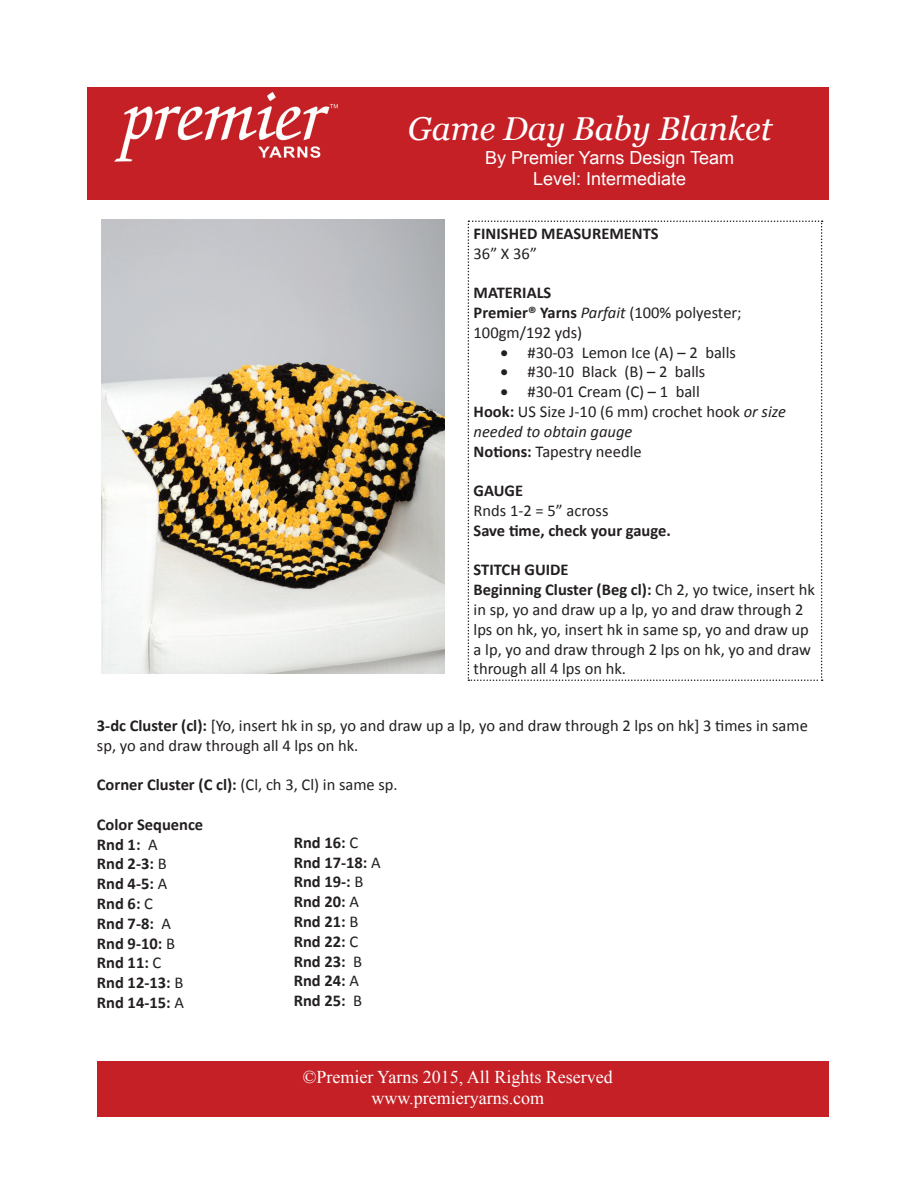
<style>
.page{position:relative;width:918px;height:1188px;background:#fff}
.page>*{position:absolute;margin:0;border:0;box-sizing:border-box;transform-origin:0 0}
.t1{font:italic 33px "Georgia";color:#fff}
.t2{font:18px/21.6px "Times New Roman";color:#fff;text-align:center}
.t3{font:18px/21.6px "Arial";color:#fff;text-align:center}
.t4{font:16.5px/19.8px "Calibri";color:#231f20}
.t5{font:700 16.5px/19.8px "Calibri";color:#231f20}
.s1{font-weight:700}
.s2{font-style:italic}
.s3{font-weight:400}
</style>
<div class="page">
<div style="left:87px;top:87px;width:742px;height:113px;background:#c52026"></div>
<img style="left:114px;top:92px;width:224px;height:70px">
<img style="left:102px;top:220px;width:342px;height:454px">
<div style="left:97px;top:1061px;width:732px;height:56px;background:#c52026"></div>
<svg style="left:468px;top:220px;width:355px;height:461px"></svg>
<h1 class="t1" style="left:408px;top:108px;width:366px">Game Day Baby Blanket</h1>
<p class="t3" style="left:485px;top:147px;width:251px">By Premier Yarns Design Team<br>Level: Intermediate</p>
<p class="t5" style="left:474px;top:223px;width:187px">FINISHED MEASUREMENTS</p>
<p class="t4" style="left:474px;top:243px;width:65px">36” X 36”</p>
<p class="t4" style="left:474px;top:283px;width:270px"><span class="s1">MATERIALS<br>Premier® Yarns</span> <span class="s2">Parfait</span> (100% polyester;<br>100gm/192 yds)</p>
<p class="t4" style="left:501px;top:342px;width:237px">• #30-03 Lemon Ice (A) – 2 balls</p>
<p class="t4" style="left:501px;top:362px;width:206px">• #30-10 Black (B) – 2 balls</p>
<p class="t4" style="left:474px;top:382px;width:314px;text-indent:27px">• #30-01 Cream (C) – 1 ball<br><span class="s1">Hook:</span> US Size J-10 (6 mm) crochet hook <span class="s2">or size needed to obtain gauge<br></span><span class="s1">Notions:</span> Tapestry needle</p>
<p class="t5" style="left:474px;top:481px;width:51px">GAUGE</p>
<p class="t4" style="left:474px;top:501px;width:136px">Rnds 1-2 = 5” across</p>
<p class="t5" style="left:474px;top:520px;width:199px">Save time, check your gauge.</p>
<p class="t4" style="left:474px;top:560px;width:343px"><span class="s1">STITCH GUIDE<br>Beginning Cluster (Beg cl):</span> Ch 2, yo twice, insert hk in sp, yo and draw up a lp, yo and draw through 2 lps on hk, yo, insert hk in same sp, yo and draw up a lp, yo and draw through 2 lps on hk, yo and draw through all 4 lps on hk.</p>
<p class="t4" style="left:97px;top:716px;width:713px"><span class="s1">3-dc Cluster (cl):</span> [Yo, insert hk in sp, yo and draw up a lp, yo and draw through 2 lps on hk] 3 times in same sp, yo and draw through all 4 lps on hk.</p>
<p class="t4" style="left:97px;top:775px;width:302px"><span class="s1">Corner Cluster (C cl):</span> (Cl, ch 3, Cl) in same sp.</p>
<p class="t5" style="left:97px;top:814px;width:108px">Color Sequence<br>Rnd 1: <span class="s3">A<br></span>Rnd 2-3: <span class="s3">B<br></span>Rnd 4-5: <span class="s3">A<br></span>Rnd 6: <span class="s3">C<br></span>Rnd 7-8: <span class="s3">A<br></span>Rnd 9-10: <span class="s3">B<br></span>Rnd 11: <span class="s3">C<br></span>Rnd 12-13: <span class="s3">B<br></span>Rnd 14-15: <span class="s3">A</span></p>
<p class="t5" style="left:294px;top:832px;width:89px">Rnd 16: <span class="s3">C<br></span>Rnd 17-18: <span class="s3">A<br></span>Rnd 19-: <span class="s3">B<br></span>Rnd 20: <span class="s3">A<br></span>Rnd 21: <span class="s3">B<br></span>Rnd 22: <span class="s3">C<br></span>Rnd 23: <span class="s3">B<br></span>Rnd 24: <span class="s3">A<br></span>Rnd 25: <span class="s3">B</span></p>
<p class="t2" style="left:303px;top:1065px;width:312px">©Premier Yarns 2015, All Rights Reserved www.premieryarns.com</p>
</div>
